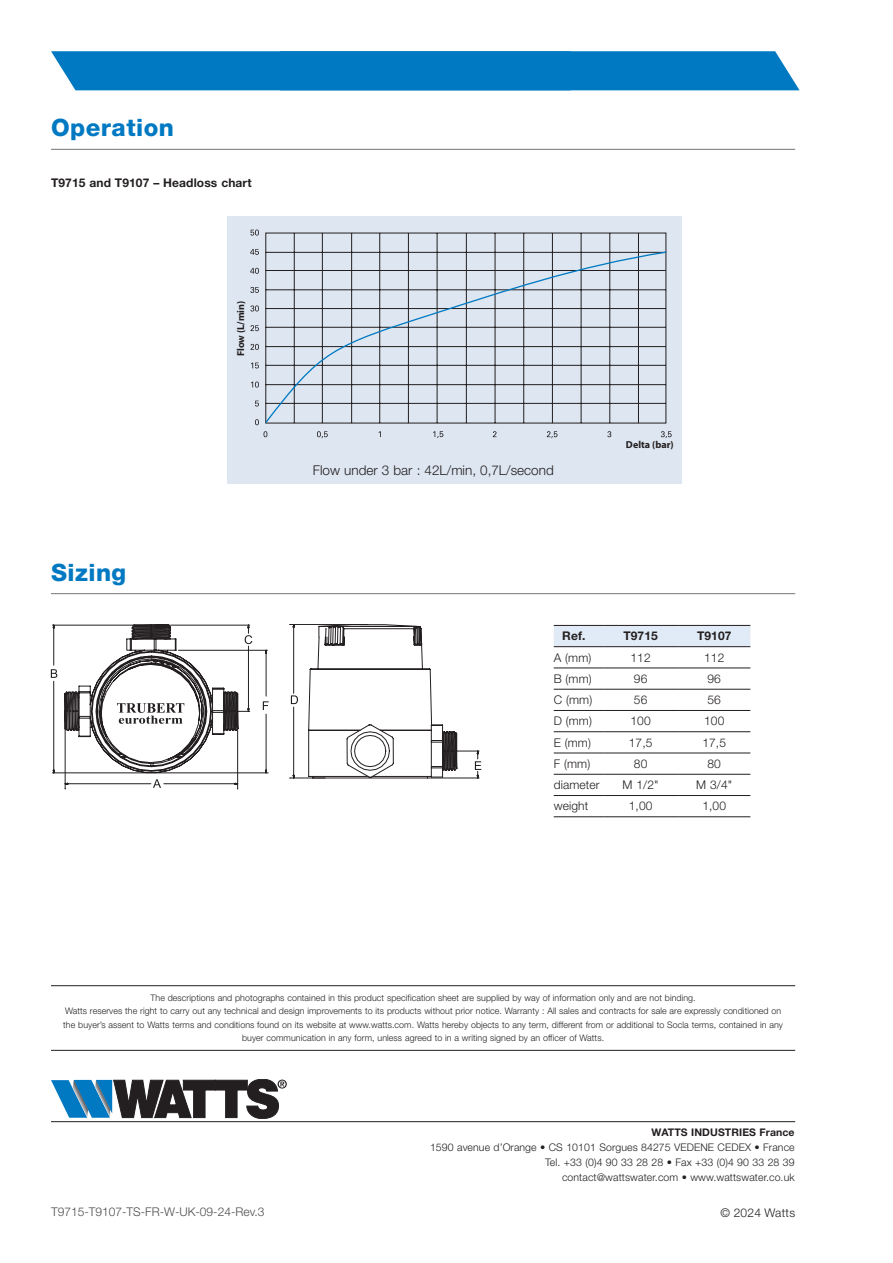
<style>
.page{position:relative;width:893px;height:1263px;background:#fff}
.page>*{position:absolute;margin:0;border:0;box-sizing:border-box;transform-origin:0 0}
.t1{font:800 24px "Helvetica Neue LT Std";letter-spacing:.02em;color:#0079c2}
.t2{font:300 13.5px "Helvetica Neue LT Std";color:#231f20}
.t3{font:300 12px "Helvetica Neue LT Std";letter-spacing:.01em;color:#231f20}
.t4{font:700 12px "Helvetica Neue LT Std";letter-spacing:.01em;color:#231f20}
.t5{font:300 12px "Helvetica Neue LT Std";color:#4b4c4d}
.t6{font:300 10.5px/15px "Helvetica Neue LT Std";letter-spacing:.01em;color:#231f20;text-align:right}
.t7{font:700 10.5px "Helvetica Neue LT Std";letter-spacing:.01em;color:#231f20}
.t8{font:700 10.05px "Myriad Pro";letter-spacing:-.005em;color:#231f20}
.t9{font:300 9px/13.5px "Helvetica Neue LT Std";letter-spacing:.01em;color:#231f20;text-align:center}
</style>
<div class="page">
<div style="left:51px;top:51px;width:749px;height:39px;background:#0079c2"></div>
<hr style="left:51px;top:1121px;width:744px;height:1px;background:#231f20">
<svg style="left:51px;top:1079px;width:236px;height:40px"></svg>
<hr style="left:51px;top:985px;width:744px;height:1px;background:#231f20">
<hr style="left:51px;top:1050px;width:744px;height:1px;background:#231f20">
<div style="left:227px;top:216px;width:455px;height:267px;background:#dde6f1"></div>
<svg style="left:265px;top:233px;width:401px;height:18px"></svg>
<svg style="left:265px;top:251px;width:402px;height:173px"></svg>
<svg style="left:250px;top:230px;width:9px;height:6px"></svg>
<svg style="left:250px;top:249px;width:9px;height:6px"></svg>
<svg style="left:250px;top:268px;width:9px;height:6px"></svg>
<svg style="left:250px;top:287px;width:9px;height:6px"></svg>
<svg style="left:250px;top:305px;width:9px;height:6px"></svg>
<svg style="left:251px;top:325px;width:8px;height:6px"></svg>
<svg style="left:251px;top:344px;width:8px;height:6px"></svg>
<svg style="left:251px;top:363px;width:8px;height:5px"></svg>
<svg style="left:251px;top:382px;width:8px;height:6px"></svg>
<svg style="left:255px;top:401px;width:4px;height:5px"></svg>
<svg style="left:255px;top:419px;width:4px;height:6px"></svg>
<svg style="left:264px;top:431px;width:3px;height:6px"></svg>
<svg style="left:317px;top:431px;width:11px;height:7px"></svg>
<svg style="left:433px;top:431px;width:10px;height:7px"></svg>
<svg style="left:493px;top:431px;width:3px;height:6px"></svg>
<svg style="left:547px;top:431px;width:10px;height:7px"></svg>
<svg style="left:607px;top:431px;width:4px;height:6px"></svg>
<svg style="left:661px;top:431px;width:11px;height:7px"></svg>
<div style="left:231px;top:222px;width:445px;height:262px;border:2px solid #dde6f1"></div>
<div style="left:554px;top:626px;width:196px;height:20px;background:#e1ebf7"></div>
<hr style="left:554px;top:625px;width:49px;height:1px;background:#231f20">
<hr style="left:603px;top:625px;width:75px;height:1px;background:#231f20">
<hr style="left:678px;top:625px;width:72px;height:1px;background:#231f20">
<hr style="left:554px;top:646px;width:49px;height:1px;background:#231f20">
<hr style="left:603px;top:646px;width:75px;height:1px;background:#231f20">
<hr style="left:678px;top:646px;width:72px;height:1px;background:#231f20">
<hr style="left:554px;top:668px;width:49px;height:1px;background:#231f20">
<hr style="left:603px;top:668px;width:75px;height:1px;background:#231f20">
<hr style="left:678px;top:668px;width:72px;height:1px;background:#231f20">
<hr style="left:554px;top:689px;width:49px;height:1px;background:#231f20">
<hr style="left:603px;top:689px;width:75px;height:1px;background:#231f20">
<hr style="left:678px;top:689px;width:72px;height:1px;background:#231f20">
<hr style="left:554px;top:710px;width:49px;height:1px;background:#231f20">
<hr style="left:603px;top:710px;width:75px;height:1px;background:#231f20">
<hr style="left:678px;top:710px;width:72px;height:1px;background:#231f20">
<hr style="left:554px;top:731px;width:49px;height:1px;background:#231f20">
<hr style="left:603px;top:731px;width:75px;height:1px;background:#231f20">
<hr style="left:678px;top:731px;width:72px;height:1px;background:#231f20">
<hr style="left:554px;top:753px;width:49px;height:1px;background:#231f20">
<hr style="left:603px;top:753px;width:75px;height:1px;background:#231f20">
<hr style="left:678px;top:753px;width:72px;height:1px;background:#231f20">
<hr style="left:554px;top:774px;width:49px;height:1px;background:#231f20">
<hr style="left:603px;top:774px;width:75px;height:1px;background:#231f20">
<hr style="left:678px;top:774px;width:72px;height:1px;background:#231f20">
<hr style="left:554px;top:795px;width:49px;height:1px;background:#231f20">
<hr style="left:603px;top:795px;width:75px;height:1px;background:#231f20">
<hr style="left:678px;top:795px;width:72px;height:1px;background:#231f20">
<hr style="left:554px;top:816px;width:49px;height:1px;background:#231f20">
<hr style="left:603px;top:816px;width:75px;height:1px;background:#231f20">
<hr style="left:678px;top:816px;width:72px;height:1px;background:#231f20">
<hr style="left:51px;top:149px;width:744px;height:1px;background:#757679">
<hr style="left:51px;top:593px;width:744px;height:1px;background:#757679">
<svg style="left:51px;top:624px;width:430px;height:166px"></svg>
<h1 class="t1" style="left:51px;top:113px;width:124px">Operation</h1>
<h3 class="t4" style="left:51px;top:175px;width:202px">T9715 and T9107 – Headloss chart</h3>
<h1 class="t1" style="left:51px;top:558px;width:77px">Sizing</h1>
<p class="t8" style="left:234px;top:356px;width:57px;rotate:-90deg">Flow (L/min)</p>
<h2 class="t2" style="left:313px;top:461px;width:242px">Flow under 3 bar : 42L/min, 0,7L/second</h2>
<p class="t8" style="left:626px;top:438px;width:49px">Delta (bar)</p>
<h3 class="t4" style="left:562px;top:629px;width:25px">Ref.</h3>
<h3 class="t4" style="left:623px;top:629px;width:36px">T9715</h3>
<h3 class="t4" style="left:697px;top:629px;width:36px">T9107</h3>
<h3 class="t3" style="left:554px;top:650px;width:39px">A (mm)</h3>
<h3 class="t3" style="left:630px;top:650px;width:22px">112</h3>
<h3 class="t3" style="left:704px;top:650px;width:22px">112</h3>
<h3 class="t3" style="left:554px;top:671px;width:40px">B (mm)</h3>
<h3 class="t3" style="left:634px;top:671px;width:15px">96</h3>
<h3 class="t3" style="left:707px;top:671px;width:15px">96</h3>
<h3 class="t3" style="left:554px;top:692px;width:40px">C (mm)</h3>
<h3 class="t3" style="left:634px;top:692px;width:15px">56</h3>
<h3 class="t3" style="left:707px;top:692px;width:15px">56</h3>
<h3 class="t3" style="left:554px;top:714px;width:40px">D (mm)</h3>
<h3 class="t3" style="left:630px;top:714px;width:22px">100</h3>
<h3 class="t3" style="left:704px;top:714px;width:22px">100</h3>
<h3 class="t3" style="left:554px;top:735px;width:39px">E (mm)</h3>
<h3 class="t3" style="left:629px;top:735px;width:25px">17,5</h3>
<h3 class="t3" style="left:702px;top:735px;width:25px">17,5</h3>
<h3 class="t3" style="left:554px;top:756px;width:38px">F (mm)</h3>
<h3 class="t3" style="left:634px;top:756px;width:15px">80</h3>
<h3 class="t3" style="left:707px;top:756px;width:15px">80</h3>
<h3 class="t3" style="left:554px;top:778px;width:47px">diameter</h3>
<h3 class="t3" style="left:623px;top:778px;width:38px">M 1/2"</h3>
<h3 class="t3" style="left:696px;top:778px;width:38px">M 3/4"</h3>
<h3 class="t3" style="left:554px;top:799px;width:36px">weight</h3>
<h3 class="t3" style="left:629px;top:799px;width:25px">1,00</h3>
<h3 class="t3" style="left:702px;top:799px;width:25px">1,00</h3>
<p class="t9" style="left:63px;top:990px;width:721px">The descriptions and photographs contained in this product specification sheet are supplied by way of information only and are not binding.<br>Watts reserves the right to carry out any technical and design improvements to its products without prior notice. Warranty : All sales and contracts for sale are expressly conditioned on the buyer’s assent to Watts terms and conditions found on its website at www.watts.com. Watts hereby objects to any term, different from or additional to Socla terms, contained in any buyer communication in any form, unless agreed to in a writing signed by an officer of Watts.</p>
<h3 class="t5" style="left:51px;top:1204px;width:215px">T9715-T9107-TS-FR-W-UK-09-24-Rev.3</h3>
<p class="t7" style="left:651px;top:1125px;width:145px">WATTS INDUSTRIES France</p>
<p class="t6" style="left:430px;top:1139px;width:366px">1590 avenue d’Orange • CS 10101 Sorgues 84275 VEDENE CEDEX • France<br>Tel. +33 (0)4 90 33 28 28 • Fax +33 (0)4 90 33 28 39 contact@wattswater.com • www.wattswater.co.uk</p>
<h3 class="t3" style="left:721px;top:1206px;width:76px">© 2024 Watts</h3>
</div>
